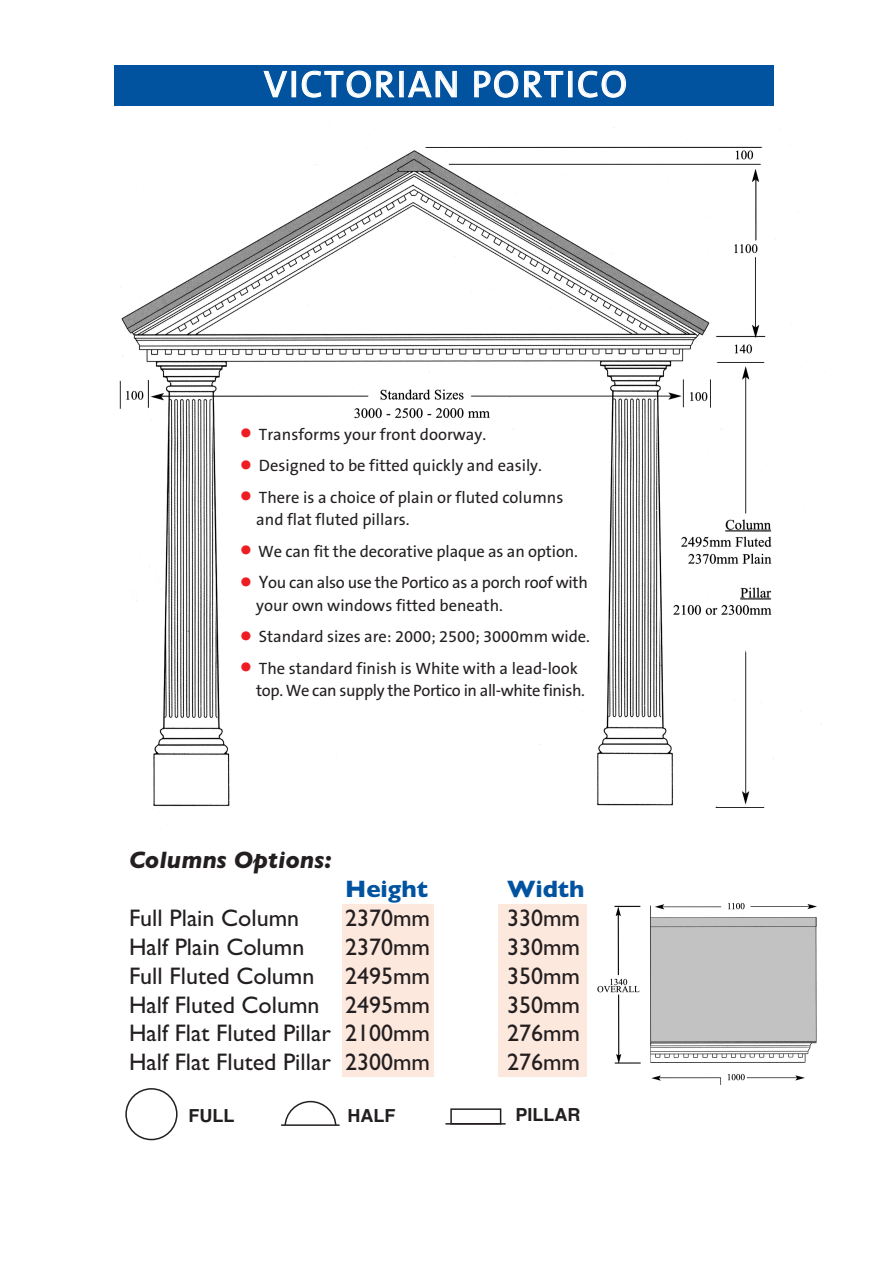
<style>
.page{position:relative;width:893px;height:1263px;background:#fff}
.page>*{position:absolute;margin:0;border:0;box-sizing:border-box;transform-origin:0 0}
.t1{font:37.5px "The Sans B5 Plain";letter-spacing:.05em;color:#fff}
.t2{font:24px "Gill Sans";color:#231f20}
.t3{font:italic 700 24px "Gill Sans";color:#231f20}
.t4{font:700 24px "Gill Sans";color:#0153a0}
.t5{font:700 18px "Helvetica";color:#231f20}
.t6{font:16.5px/22.5px "The Sans B5 Plain";color:#231f20}
.t7{font:16.5px/22.5px "The Sans B5 Plain";letter-spacing:-.025em;color:#231f20}
.t8{font:16.5px/22.5px "The Sans B5 Plain";letter-spacing:-.02em;color:#231f20}
.s1{font-size:37.5px;color:#ee1d23}
.s2{font-size:18px}
</style>
<div class="page">
<div style="left:342px;top:905px;width:92px;height:172px;background:#fde8dd"></div>
<div style="left:498px;top:905px;width:92px;height:172px;background:#fde8dd"></div>
<div style="left:114px;top:65px;width:659px;height:41px;background:#0153a0"></div>
<img style="left:119px;top:122px;width:679px;height:703px">
<svg style="left:125px;top:1088px;width:53px;height:52px"></svg>
<svg style="left:284px;top:1101px;width:53px;height:23px"></svg>
<div style="left:450px;top:1108px;width:51px;height:16px;border:2px solid #231f20"></div>
<hr style="left:445px;top:1123px;width:61px;height:1px;background:#231f20">
<hr style="left:281px;top:1124px;width:59px;height:2px;background:#231f20">
<img style="left:587px;top:902px;width:230px;height:183px">
<img style="left:588px;top:807px;width:90px;height:18px">
<h1 class="t1" style="left:264px;top:65px;width:365px">VICTORIAN PORTICO</h1>
<p class="t6" style="left:238px;top:423px;width:249px"><span class="s1">•</span> Transforms your front doorway.</p>
<p class="t6" style="left:238px;top:455px;width:305px"><span class="s1">•</span> Designed to be fitted quickly and easily.</p>
<p class="t6" style="left:256px;top:486px;width:309px;text-indent:-18px"><span class="s1">•</span> There is a choice of plain or fluted columns and flat fluted pillars.</p>
<p class="t6" style="left:238px;top:540px;width:341px"><span class="s1">•</span> We can fit the decorative plaque as an option.</p>
<p class="t8" style="left:256px;top:572px;width:333px;text-indent:-18px"><span class="s1">•</span> <span class="s2">Y</span>ou can also use the Portico as a porch roof with your own windows fitted beneath.</p>
<p class="t6" style="left:238px;top:626px;width:353px"><span class="s1">•</span> Standard sizes are: 2000; 2500; 3000mm wide.</p>
<p class="t7" style="left:256px;top:657px;width:330px;text-indent:-18px"><span class="s1">•</span> The standard finish is White with a lead-look top. We can supply the Portico in all-white finish.</p>
<h2 class="t3" style="left:129px;top:846px;width:204px">Columns Options:</h2>
<h2 class="t4" style="left:345px;top:875px;width:84px">Height</h2>
<h2 class="t4" style="left:507px;top:875px;width:79px">Width</h2>
<h2 class="t2" style="left:129px;top:904px;width:172px">Full Plain Column</h2>
<h2 class="t2" style="left:345px;top:904px;width:87px">2370mm</h2>
<h2 class="t2" style="left:507px;top:904px;width:75px">330mm</h2>
<h2 class="t2" style="left:129px;top:933px;width:177px">Half Plain Column</h2>
<h2 class="t2" style="left:345px;top:933px;width:87px">2370mm</h2>
<h2 class="t2" style="left:507px;top:933px;width:75px">330mm</h2>
<h2 class="t2" style="left:129px;top:961px;width:187px">Full Fluted Column</h2>
<h2 class="t2" style="left:345px;top:961px;width:87px">2495mm</h2>
<h2 class="t2" style="left:507px;top:961px;width:75px">350mm</h2>
<h2 class="t2" style="left:129px;top:990px;width:303px">Half Fluted Column 2495mm</h2>
<h2 class="t2" style="left:507px;top:990px;width:75px">350mm</h2>
<h2 class="t2" style="left:129px;top:1019px;width:303px">Half Flat Fluted Pillar 2100mm</h2>
<h2 class="t2" style="left:507px;top:1019px;width:75px">276mm</h2>
<h2 class="t2" style="left:129px;top:1048px;width:303px">Half Flat Fluted Pillar 2300mm</h2>
<h2 class="t2" style="left:507px;top:1048px;width:75px">276mm</h2>
<p class="t5" style="left:189px;top:1106px;width:47px">FULL</p>
<p class="t5" style="left:348px;top:1105px;width:49px">HALF</p>
<p class="t5" style="left:516px;top:1104px;width:66px">PILLAR</p>
</div>
